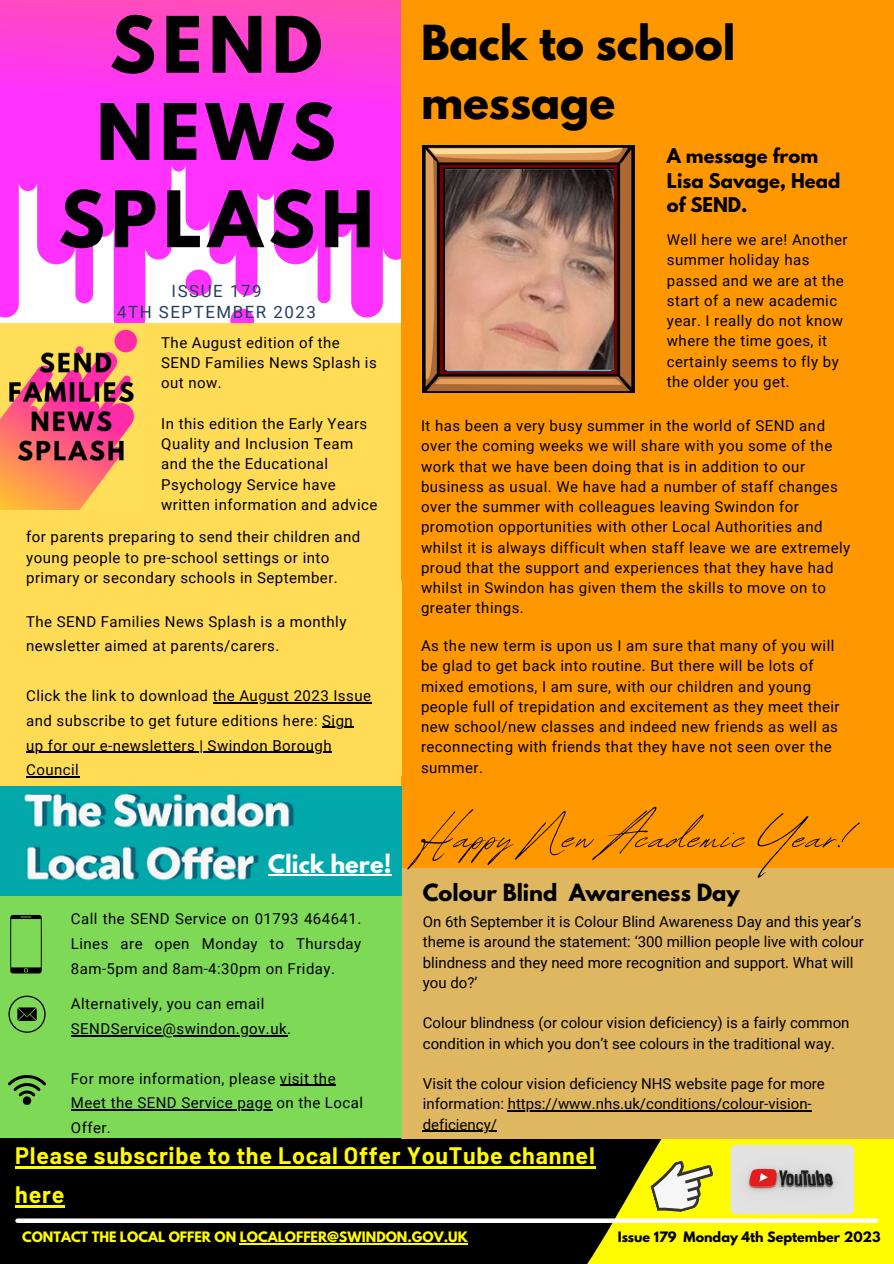
<style>
.page{position:relative;width:894px;height:1264px;background:#fff}
.page>*{position:absolute;margin:0;border:0;box-sizing:border-box;transform-origin:0 0}
.t1{font:700 68.85px/87.2px "League Spartan";letter-spacing:.09em;color:#000}
.t2{font:57px "Revive 80 Signature";letter-spacing:.03em;color:#000}
.t3{font:700 42.75px/59.7px "League Spartan";color:#000}
.t4{font:700 23.25px/39.5px "Barlow";letter-spacing:.03em;color:#fffc00}
.t5{font:700 22.5px "League Spartan";color:#fff}
.t6{font:700 21px "League Spartan";color:#000}
.t7{font:700 18px/24.8px "League Spartan";color:#000}
.t8{font:16.95px "Roboto";letter-spacing:.09em;color:#243f5d}
.t9{font:15px/20.2px "Roboto";letter-spacing:.03em;color:#000}
.t10{font:15px/20.2px "Roboto";color:#000}
.t11{font:700 12.75px "League Spartan";color:#fffc00}
.t12{font:700 12.75px "League Spartan";color:#000}
</style>
<div class="page">
<svg style="left:0;top:0;width:401px;height:323px;fill:#ff32ff"></svg>
<div style="left:0;top:1138px;width:762px;height:125px;background:#000"></div>
<svg style="left:362px;top:1137px;width:531px;height:126px"></svg>
<div style="left:0;top:323px;width:401px;height:556px;background:#ffdb56"></div>
<svg style="left:17px;top:1218px;width:858px;height:4px;background:#eaeae1"></svg>
<img style="left:730px;top:1144px;width:123px;height:70px;border-radius:6px">
<svg style="left:645px;top:1153px;width:75px;height:65px;background:#dedd49"></svg>
<div style="left:401px;top:867px;width:492px;height:271px;background:#dfb761"></div>
<div style="left:0;top:880px;width:401px;height:257px;background:#7ed957"></div>
<svg style="left:10px;top:915px;width:32px;height:58px"></svg>
<svg style="left:8px;top:995px;width:38px;height:37px"></svg>
<img style="left:8px;top:1075px;width:38px;height:29px">
<div style="left:401px;top:0;width:492px;height:867px;background:#ff9800"></div>
<img style="left:0;top:787px;width:401px;height:108px">
<img style="left:0;top:329px;width:138px;height:180px">
<img style="left:422px;top:146px;width:212px;height:246px">
<img style="left:445px;top:169px;width:168px;height:201px">
<hr style="left:15px;top:1166px;width:580px;height:2px;background:#fffc00">
<hr style="left:15px;top:1205px;width:50px;height:2px;background:#fffc00">
<hr style="left:240px;top:1243px;width:227px;height:1px;background:#fffc00">
<hr style="left:507px;top:1110px;width:304px;height:1px;background:#000">
<hr style="left:422px;top:1130px;width:75px;height:1px;background:#000">
<hr style="left:71px;top:1035px;width:216px;height:1px;background:#000">
<hr style="left:287px;top:1084px;width:49px;height:1px;background:#000">
<hr style="left:71px;top:1109px;width:201px;height:1px;background:#000">
<hr style="left:268px;top:874px;width:123px;height:1px;background:#fff">
<hr style="left:213px;top:702px;width:158px;height:1px;background:#000">
<hr style="left:322px;top:726px;width:31px;height:2px;background:#000">
<hr style="left:26px;top:751px;width:306px;height:1px;background:#000">
<hr style="left:26px;top:776px;width:53px;height:1px;background:#000">
<p class="t1" style="left:96px;top:10px;width:241px">SEND<br>NEWS</p>
<p class="t1" style="left:58px;top:185px;width:317px">SPLASH</p>
<p class="t8" style="left:171px;top:281px;width:91px">ISSUE 179</p>
<p class="t8" style="left:117px;top:302px;width:200px">4TH SEPTEMBER 2023</p>
<p class="t9" style="left:161px;top:332px;width:217px">The August edition of the<br>SEND Families News Splash is out now.</p>
<p class="t9" style="left:161px;top:413px;width:217px">In this edition the Early Years<br>Quality and Inclusion Team and the the Educational<br>Psychology Service have written information and advice</p>
<p class="t9" style="left:26px;top:527px;width:335px">for parents preparing to send their children and young people to pre-school settings or into primary or secondary schools in September.</p>
<p class="t9" style="left:26px;top:609px;width:322px;line-height:24.8px">The SEND Families News Splash is a monthly newsletter aimed at parents/carers.</p>
<p class="t9" style="left:26px;top:683px;width:346px;line-height:24.8px">Click the link to download the August 2023 Issue and subscribe to get future editions here: Sign up for our e-newsletters | Swindon Borough Council</p>
<p class="t5" style="left:268px;top:853px;width:125px">Click here!</p>
<p class="t9" style="left:71px;top:906px;width:292px;line-height:24.8px;text-align:justify">Call the SEND Service on 01793 464641.<br>Lines are open Monday to Thursday 8am-5pm and 8am-4:30pm on Friday.</p>
<p class="t9" style="left:71px;top:991px;width:222px;line-height:24.8px">Alternatively, you can email<br>SENDService@swindon.gov.uk.</p>
<p class="t9" style="left:71px;top:1066px;width:293px;line-height:24.8px">For more information, please visit the<br>Meet the SEND Service page on the Local<br>Offer.</p>
<p class="t3" style="left:421px;top:18px;width:316px">Back to school message</p>
<p class="t7" style="left:666px;top:145px;width:175px">A message from<br>Lisa Savage, Head of SEND.</p>
<p class="t9" style="left:666px;top:230px;width:182px">Well here we are! Another summer holiday has passed and we are at the start of a new academic year. I really do not know where the time goes, it certainly seems to fly by the older you get.</p>
<p class="t9" style="left:421px;top:416px;width:430px">It has been a very busy summer in the world of SEND and over the coming weeks we will share with you some of the work that we have been doing that is in addition to our business as usual. We have had a number of staff changes over the summer with colleagues leaving Swindon for promotion opportunities with other Local Authorities and whilst it is always difficult when staff leave we are extremely proud that the support and experiences that they have had whilst in Swindon has given them the skills to move on to greater things.</p>
<p class="t9" style="left:421px;top:635px;width:420px">As the new term is upon us I am sure that many of you will be glad to get back into routine. But there will be lots of mixed emotions, I am sure, with our children and young people full of trepidation and excitement as they meet their new school/new classes and indeed new friends as well as reconnecting with friends that they have not seen over the summer.</p>
<p class="t2" style="left:421px;top:794px;width:429px">Hap y New Academic Year!</p>
<p class="t6" style="left:422px;top:882px;width:318px">Colour Blind Awareness Day</p>
<p class="t10" style="left:422px;top:911px;width:442px">On 6th September it is Colour Blind Awareness Day and this year’s theme is around the statement: ‘300 million people live with colour blindness and they need more recognition and support. What will you do?’</p>
<p class="t10" style="left:422px;top:1013px;width:428px">Colour blindness (or colour vision deficiency) is a fairly common condition in which you don’t see colours in the traditional way.</p>
<p class="t10" style="left:422px;top:1073px;width:403px">Visit the colour vision deficiency NHS website page for more information: https://www.nhs.uk/conditions/colour-vision&shy;deficiency/</p>
<p class="t4" style="left:15px;top:1134px;width:581px">Please subscribe to the Local Offer YouTube channel here</p>
<p class="t11" style="left:22px;top:1230px;width:447px">CONTACT THE LOCAL OFFER ON LOCALOFFER@SWINDON.GOV.UK</p>
<p class="t12" style="left:617px;top:1230px;width:264px">Issue 179 Monday 4th September 2023</p>
</div>
